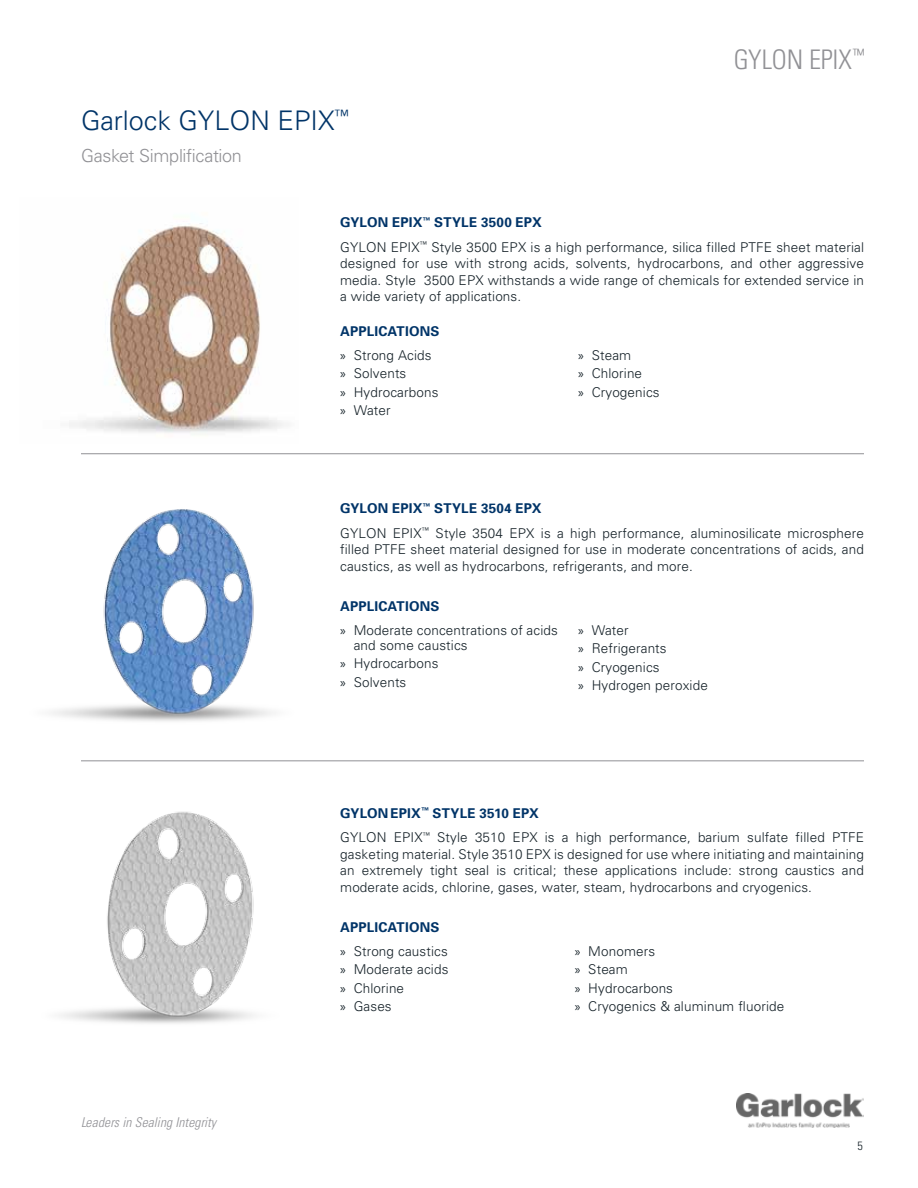
<style>
.page{position:relative;width:918px;height:1188px;background:#fff}
.page>*{position:absolute;margin:0;border:0;box-sizing:border-box;transform-origin:0 0}
.t1{font:300 27px "Univers";color:#003468}
.t2{font:300 condensed 27px "Univers";letter-spacing:-.01em;color:#919195}
.t3{font:300 18px "Univers";letter-spacing:-.02em;color:#919195}
.t4{font:300 13.5px/18.3px "Univers";letter-spacing:.01em;color:#152128}
.t5{font:700 13.5px "Univers";letter-spacing:.015em;color:#003468}
.t6{font:italic 300 condensed 13.5px "Univers";letter-spacing:.01em;color:#919195}
.t7{font:300 condensed 12px "Univers";color:#152128}
.s1{font-family:"Myriad Pro";font-weight:400}
</style>
<div class="page">
<img style="left:737px;top:1093px;width:127px;height:35px">
<img style="left:69px;top:223px;width:215px;height:212px">
<img style="left:51px;top:509px;width:222px;height:212px">
<img style="left:59px;top:811px;width:195px;height:213px">
<hr style="left:81px;top:453px;width:783px;height:1px;background:#919195">
<hr style="left:81px;top:760px;width:783px;height:1px;background:#919195">
<h1 class="t1" style="left:81px;top:104px;width:270px">Garlock GYLON EPIX<sup>™</sup></h1>
<h2 class="t3" style="left:81px;top:144px;width:162px">Gasket Simplification</h2>
<p class="t5" style="left:340px;top:214px;width:203px">GYLON EPIX<sup>™</sup> STYLE 3500 EPX</p>
<h1 class="t2" style="left:734px;top:43px;width:132px">GYLON EPIX<sup>™</sup></h1>
<p class="t4" style="left:340px;top:238px;width:525px;line-height:16.5px;text-align:justify">GYLON EPIX<sup>™</sup> Style 3500 EPX is a high performance, silica filled PTFE sheet material designed for use with strong acids, solvents, hydrocarbons, and other aggressive media. Style 3500 EPX withstands a wide range of chemicals for extended service in a wide variety of applications.</p>
<p class="t5" style="left:340px;top:322px;width:101px">APPLICATIONS</p>
<p class="t4" style="left:340px;top:346px;width:100px"><span class="s1">»</span> Strong Acids <span class="s1">»</span> Solvents<br><span class="s1">»</span> Hydrocarbons <span class="s1">»</span> Water</p>
<p class="t4" style="left:578px;top:346px;width:83px"><span class="s1">»</span> Steam<br><span class="s1">»</span> Chlorine<br><span class="s1">»</span> Cryogenics</p>
<p class="t5" style="left:340px;top:500px;width:203px">GYLON EPIX<sup>™</sup> STYLE 3504 EPX</p>
<p class="t4" style="left:340px;top:525px;width:525px;line-height:16.5px;text-align:justify">GYLON EPIX<sup>™</sup> Style 3504 EPX is a high performance, aluminosilicate microsphere filled PTFE sheet material designed for use in moderate concentrations of acids, and caustics, as well as hydrocarbons, refrigerants, and more.</p>
<p class="t5" style="left:340px;top:597px;width:101px">APPLICATIONS</p>
<p class="t4" style="left:354px;top:623px;width:206px;line-height:15px;text-indent:-14px"><span class="s1">»</span> Moderate concentrations of acids and some caustics</p>
<p class="t4" style="left:340px;top:654px;width:100px"><span class="s1">»</span> Hydrocarbons <span class="s1">»</span> Solvents</p>
<p class="t4" style="left:578px;top:621px;width:131px"><span class="s1">»</span> Water<br><span class="s1">»</span> Refrigerants<br><span class="s1">»</span> Cryogenics<br><span class="s1">»</span> Hydrogen peroxide</p>
<p class="t5" style="left:340px;top:804px;width:200px">GYLON EPIX<sup>™</sup> STYLE 3510 EPX</p>
<p class="t4" style="left:340px;top:829px;width:525px;line-height:16.5px;text-align:justify">GYLON EPIX<sup>™</sup> Style 3510 EPX is a high performance, barium sulfate filled PTFE gasketing material. Style 3510 EPX is designed for use where initiating and maintaining an extremely tight seal is critical; these applications include: strong caustics and moderate acids, chlorine, gases, water, steam, hydrocarbons and cryogenics.</p>
<p class="t5" style="left:340px;top:918px;width:101px">APPLICATIONS</p>
<p class="t6" style="left:81px;top:1114px;width:137px">Leaders in Sealing Integrity</p>
<p class="t4" style="left:340px;top:942px;width:110px"><span class="s1">»</span> Strong caustics <span class="s1">»</span> Moderate acids <span class="s1">»</span> Chlorine<br><span class="s1">»</span> Gases</p>
<p class="t4" style="left:575px;top:942px;width:211px"><span class="s1">»</span> Monomers<br><span class="s1">»</span> Steam<br><span class="s1">»</span> Hydrocarbons<br><span class="s1">»</span> Cryogenics &amp; aluminum fluoride</p>
<p class="t7" style="left:858px;top:1139px;width:7px">5</p>
</div>
